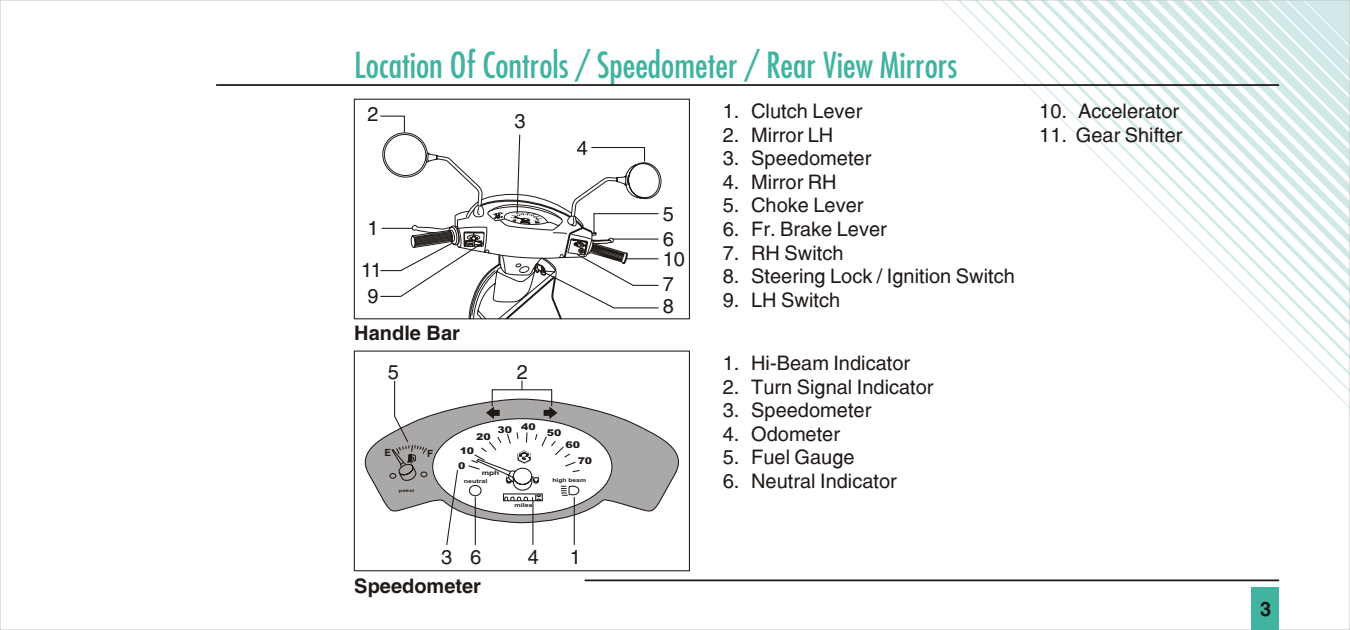
<style>
.page{position:relative;width:1350px;height:630px;background:#fff}
.page>*{position:absolute;margin:0;border:0;box-sizing:border-box;transform-origin:0 0}
.t1{font:35px "Fujiyama";color:#40b3a1}
.t2{font:20px/42px "Switzerland";color:#1f1a17;text-align:center}
.t3{font:700 20px "Switzerland";color:#1f1a17}
.t4{font:700 10px "Switzerland";color:#1f1a17}
.t5{font:900 9.25px/16.2px "Arial";color:#1f1a17;scale:1.17 1}
.t6{font:700 6.5px "Arial";color:#1f1a17;scale:1.28 1}
.t7{font:700 5.5px "Arial";color:#1f1a17;scale:1.31 1}
.t8{font:700 5.5px "Arial";color:#1f1a17;scale:1.23 1}
.t9{font:700 4.25px "Arial";color:#1f1a17;scale:1.31 1}
</style>
<div class="page">
<svg style="left:943px;top:2px;width:405px;height:405px"></svg>
<hr style="left:585px;top:580px;width:694px;height:1px;background:#1f1a17">
<hr style="left:216px;top:84px;width:1063px;height:2px;background:#1f1a17">
<div style="left:1252px;top:587px;width:27px;height:43px;background:#40b3a1"></div>
<div style="left:354px;top:351px;width:336px;height:220px;border:1px solid #1f1a17"></div>
<svg style="left:364px;top:398px;width:315px;height:126px;fill:#aba8a8"></svg>
<div style="left:432px;top:418px;width:180px;height:97px;background:#fff;border:1px solid #1f1a17;border-radius:50%"></div>
<div style="left:389px;top:473px;width:7px;height:6px;border:1px solid #1f1a17;border-radius:50%"></div>
<svg style="left:486px;top:407px;width:71px;height:12px"></svg>
<div style="left:492px;top:389px;width:60px;height:18px;border:1px solid #1f1a17"></div>
<svg style="left:391px;top:380px;width:37px;height:103px"></svg>
<svg style="left:446px;top:470px;width:13px;height:75px"></svg>
<hr style="left:475px;top:497px;width:1px;height:48px;background:#1f1a17">
<hr style="left:532px;top:500px;width:1px;height:45px;background:#1f1a17">
<hr style="left:574px;top:497px;width:1px;height:48px;background:#1f1a17">
<svg style="left:468px;top:431px;width:113px;height:71px"></svg>
<div style="left:354px;top:99px;width:336px;height:220px;border:1px solid #1f1a17"></div>
<svg style="left:379px;top:115px;width:283px;height:205px"></svg>
<h1 class="t1" style="left:354px;top:43px;width:604px">Location Of Controls / Speedometer / Rear View Mirrors</h1>
<p class="t2" style="left:368px;top:96px;width:13px">2</p>
<p class="t2" style="left:515px;top:102px;width:13px">3</p>
<p class="t2" style="left:361px;top:210px;width:22px">1<br>11</p>
<p class="t2" style="left:368px;top:278px;width:13px">9</p>
<p class="t3" style="left:354px;top:321px;width:107px">Handle Bar</p>
<p class="t2" style="left:388px;top:353px;width:13px">5</p>
<p class="t2" style="left:517px;top:353px;width:13px">2</p>
<p class="t2" style="left:577px;top:129px;width:13px">4</p>
<p class="t4" style="left:385px;top:446px;width:8px">E</p>
<p class="t4" style="left:427px;top:447px;width:8px">F</p>
<p class="t9" style="left:399px;top:489px;width:13px">petrol</p>
<p class="t5" style="left:498px;top:421px;width:34px">30 40</p>
<p class="t5" style="left:547px;top:426px;width:14px">50</p>
<p class="t5" style="left:476px;top:430px;width:14px">20</p>
<p class="t5" style="left:578px;top:437px;width:14px;text-indent:-12px">60<br>70</p>
<p class="t5" style="left:458px;top:444px;width:15px;line-height:14.8px">10<br>0</p>
<p class="t7" style="left:464px;top:479px;width:20px">neutral</p>
<p class="t8" style="left:552px;top:478px;width:29px">high beam</p>
<p class="t7" style="left:515px;top:503px;width:15px">miles</p>
<p class="t6" style="left:482px;top:470px;width:15px">mph</p>
<p class="t2" style="left:441px;top:538px;width:42px">3 6</p>
<p class="t2" style="left:528px;top:538px;width:13px">4</p>
<p class="t2" style="left:570px;top:538px;width:13px">1</p>
<p class="t3" style="left:354px;top:573px;width:128px">Speedometer</p>
<p class="t2" style="left:663px;top:205px;width:13px;line-height:24.8px;text-align:left">5<br>6</p>
<p class="t2" style="left:663px;top:265px;width:13px">7</p>
<p class="t2" style="left:663px;top:240px;width:24px">10</p>
<p class="t2" style="left:663px;top:288px;width:13px">8</p>
<p class="t2" style="left:723px;top:93px;width:141px">1. Clutch Lever</p>
<p class="t2" style="left:723px;top:116px;width:112px">2. Mirror LH</p>
<p class="t2" style="left:723px;top:140px;width:150px">3. Speedometer</p>
<p class="t2" style="left:723px;top:163px;width:115px">4. Mirror RH</p>
<p class="t2" style="left:723px;top:187px;width:142px">5. Choke Lever</p>
<p class="t2" style="left:723px;top:211px;width:165px">6. Fr. Brake Lever</p>
<p class="t2" style="left:723px;top:234px;width:122px">7. RH Switch</p>
<p class="t2" style="left:723px;top:258px;width:293px">8. Steering Lock / Ignition Switch</p>
<p class="t2" style="left:723px;top:281px;width:119px">9. LH Switch</p>
<p class="t2" style="left:723px;top:345px;width:189px">1. Hi-Beam Indicator</p>
<p class="t2" style="left:723px;top:368px;width:212px">2. Turn Signal Indicator</p>
<p class="t2" style="left:723px;top:392px;width:150px">3. Speedometer</p>
<p class="t2" style="left:723px;top:415px;width:119px">4. Odometer</p>
<p class="t2" style="left:723px;top:439px;width:133px">5. Fuel Gauge</p>
<p class="t2" style="left:723px;top:462px;width:176px">6. Neutral Indicator</p>
<p class="t2" style="left:1039px;top:93px;width:142px">10. Accelerator</p>
<p class="t2" style="left:1039px;top:116px;width:145px">11. Gear Shifter</p>
<p class="t3" style="left:1260px;top:596px;width:13px">3</p>
</div>
